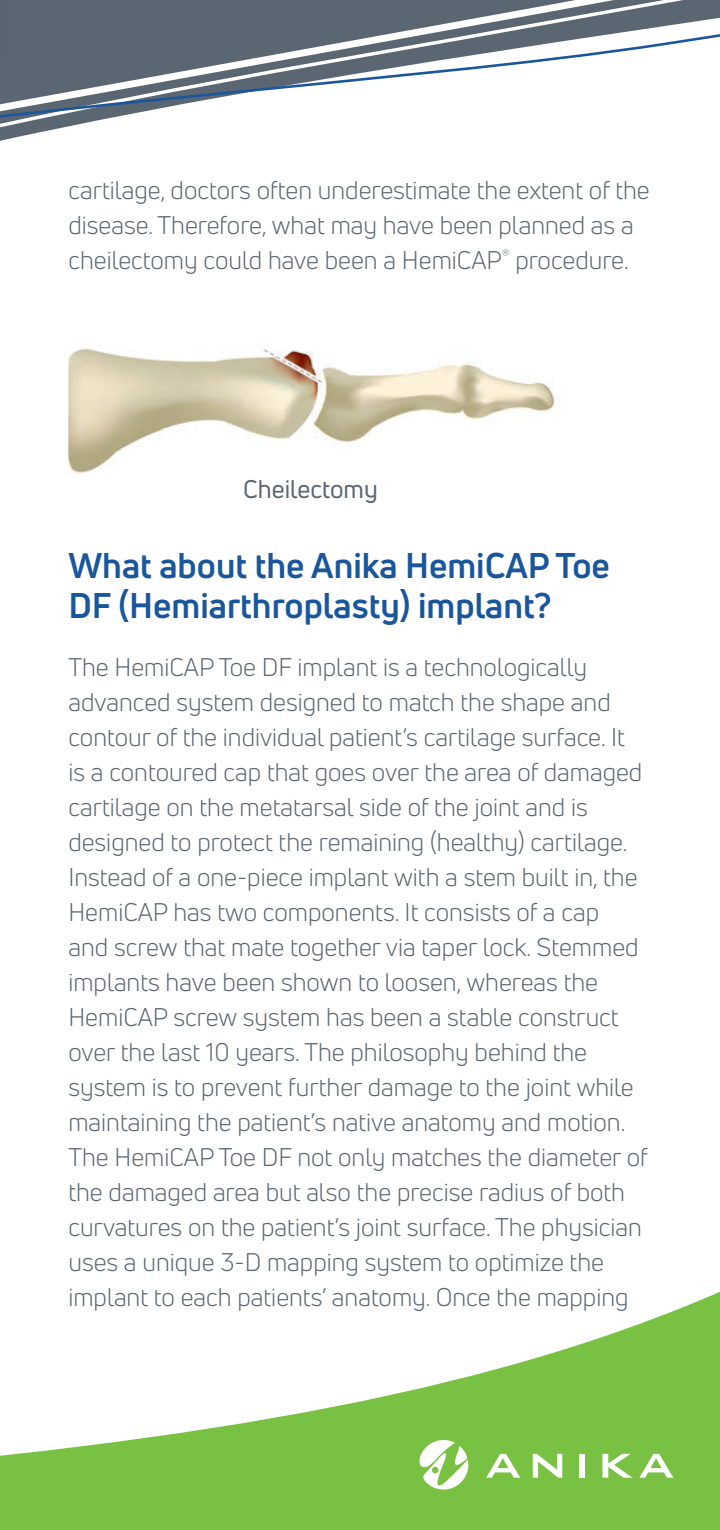
<style>
.page{position:relative;width:720px;height:1530px;background:#fff}
.page>*{position:absolute;margin:0;border:0;box-sizing:border-box;transform-origin:0 0}
.t1{font:700 35px/40px "Uni Neue";color:#1a569c}
.t2{font:25px/35px "Uni Neue";color:#5a6671}
.ScriptHeadline{font:25px "Uni Neue";color:#5a6671}
</style>
<div class="page">
<svg style="left:0;top:0;width:720px;height:141px"></svg>
<img style="left:68px;top:347px;width:489px;height:128px">
<svg style="left:0;top:1291px;width:720px;height:239px;fill:#79c142"></svg>
<svg style="left:418px;top:1440px;width:50px;height:50px"></svg>
<svg style="left:602px;top:1454px;width:31px;height:24px"></svg>
<svg style="left:639px;top:1454px;width:34px;height:24px"></svg>
<div style="left:579px;top:1454px;width:6px;height:24px;background:#fff"></div>
<svg style="left:486px;top:1454px;width:34px;height:24px"></svg>
<svg style="left:533px;top:1454px;width:29px;height:24px"></svg>
<p class="t2" style="left:68px;top:172px;width:583px">cartilage, doctors often underestimate the extent of the disease. Therefore, what may have been planned as a cheilectomy could have been a HemiCAP<sup>®</sup> procedure.</p>
<p class="ScriptHeadline" style="left:243px;top:474px;width:136px">Cheilectomy</p>
<p class="t1" style="left:68px;top:545px;width:543px">What about the Anika HemiCAP Toe<br>DF (Hemiarthroplasty) implant?</p>
<p class="t2" style="left:68px;top:650px;width:581px">The HemiCAP Toe DF implant is a technologically advanced system designed to match the shape and contour of the individual patient’s cartilage surface. It<br>is a contoured cap that goes over the area of damaged cartilage on the metatarsal side of the joint and is designed to protect the remaining (healthy) cartilage.<br>Instead of a one-piece implant with a stem built in, the HemiCAP has two components. It consists of a cap<br>and screw that mate together via taper lock. Stemmed implants have been shown to loosen, whereas the HemiCAP screw system has been a stable construct over the last 10 years. The philosophy behind the system is to prevent further damage to the joint while maintaining the patient’s native anatomy and motion.<br>The HemiCAP Toe DF not only matches the diameter of the damaged area but also the precise radius of both curvatures on the patient’s joint surface. The physician uses a unique 3-D mapping system to optimize the implant to each patients’ anatomy. Once the mapping</p>
</div>
